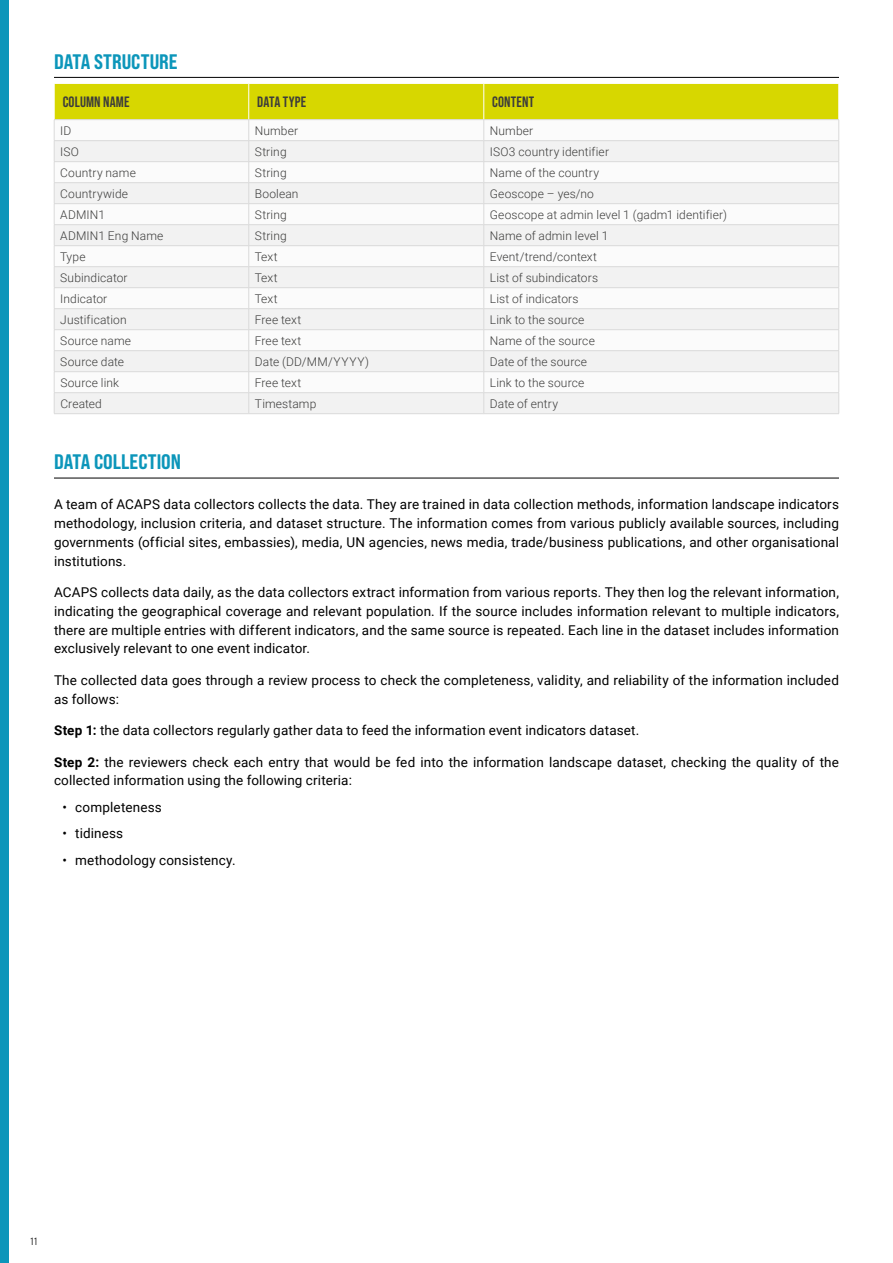
<style>
.page{position:relative;width:893px;height:1263px;background:#fff}
.page>*{position:absolute;margin:0;border:0;box-sizing:border-box;transform-origin:0 0}
.t1{font:21px "Bebas Neue Pro Semi Exp X Bold";color:#0c96ba}
.t2{font:700 15px "Bebas Neue Pro";letter-spacing:.01em;color:#3c3c3b}
.t3{font:13.5px/18.8px "Roboto";letter-spacing:.01em;color:#000;text-align:justify}
.t4{font:300 12px "Roboto";letter-spacing:.01em;color:#3c3c3b}
.t5{font:10.5px "Bebas Neue Pro Middle";color:#000}
.s1{font-weight:700}
</style>
<div class="page">
<div style="left:0;top:0;width:9px;height:1263px;background:#0c96ba"></div>
<hr style="left:54px;top:77px;width:785px;height:1px;background:#000">
<hr style="left:54px;top:478px;width:785px;height:1px;background:#000">
<svg style="left:54px;top:83px;width:785px;height:330px"></svg>
<hr style="left:54px;top:413px;width:195px;height:1px;background:#dadada">
<hr style="left:249px;top:413px;width:235px;height:1px;background:#dadada">
<hr style="left:484px;top:413px;width:355px;height:1px;background:#dadada">
<h1 class="t1" style="left:54px;top:49px;width:125px">DATA STRUCTURE</h1>
<p class="t2" style="left:63px;top:93px;width:68px">COLUMN NAME</p>
<p class="t2" style="left:257px;top:93px;width:50px">DATA TYPE</p>
<p class="t2" style="left:492px;top:93px;width:43px">CONTENT</p>
<p class="t4" style="left:60px;top:122px;width:13px">ID</p>
<p class="t4" style="left:255px;top:122px;width:45px">Number</p>
<p class="t4" style="left:490px;top:122px;width:45px">Number</p>
<p class="t4" style="left:60px;top:143px;width:20px">ISO</p>
<p class="t4" style="left:255px;top:143px;width:33px">String</p>
<p class="t4" style="left:490px;top:143px;width:121px">ISO3 country identifier</p>
<p class="t4" style="left:60px;top:164px;width:77px">Country name</p>
<p class="t4" style="left:255px;top:164px;width:33px">String</p>
<p class="t4" style="left:490px;top:164px;width:111px">Name of the country</p>
<p class="t4" style="left:60px;top:185px;width:69px">Countrywide</p>
<p class="t4" style="left:255px;top:185px;width:45px">Boolean</p>
<p class="t4" style="left:490px;top:185px;width:106px">Geoscope – yes/no</p>
<p class="t4" style="left:60px;top:206px;width:46px">ADMIN1</p>
<p class="t4" style="left:255px;top:206px;width:33px">String</p>
<p class="t4" style="left:490px;top:206px;width:239px">Geoscope at admin level 1 (gadm1 identifier)</p>
<p class="t4" style="left:60px;top:227px;width:105px">ADMIN1 Eng Name</p>
<p class="t4" style="left:255px;top:227px;width:33px">String</p>
<p class="t4" style="left:490px;top:227px;width:120px">Name of admin level 1</p>
<p class="t4" style="left:60px;top:248px;width:27px">Type</p>
<p class="t4" style="left:255px;top:248px;width:24px">Text</p>
<p class="t4" style="left:490px;top:248px;width:109px">Event/trend/context</p>
<p class="t4" style="left:60px;top:269px;width:69px">Subindicator</p>
<p class="t4" style="left:255px;top:269px;width:24px">Text</p>
<p class="t4" style="left:490px;top:269px;width:110px">List of subindicators</p>
<p class="t4" style="left:60px;top:290px;width:49px">Indicator</p>
<p class="t4" style="left:255px;top:290px;width:24px">Text</p>
<p class="t4" style="left:490px;top:290px;width:90px">List of indicators</p>
<p class="t4" style="left:60px;top:311px;width:68px">Justification</p>
<p class="t4" style="left:255px;top:311px;width:48px">Free text</p>
<p class="t4" style="left:490px;top:311px;width:96px">Link to the source</p>
<p class="t4" style="left:60px;top:332px;width:72px">Source name</p>
<p class="t4" style="left:255px;top:332px;width:48px">Free text</p>
<p class="t4" style="left:490px;top:332px;width:106px">Name of the source</p>
<p class="t4" style="left:60px;top:353px;width:65px">Source date</p>
<p class="t4" style="left:255px;top:353px;width:116px">Date (DD/MM/YYYY)</p>
<p class="t4" style="left:490px;top:353px;width:99px">Date of the source</p>
<p class="t4" style="left:60px;top:374px;width:60px">Source link</p>
<p class="t4" style="left:255px;top:374px;width:48px">Free text</p>
<p class="t4" style="left:490px;top:374px;width:96px">Link to the source</p>
<p class="t4" style="left:60px;top:395px;width:43px">Created</p>
<p class="t4" style="left:255px;top:395px;width:63px">Timestamp</p>
<p class="t4" style="left:490px;top:395px;width:70px">Date of entry</p>
<h1 class="t1" style="left:54px;top:449px;width:129px">DATA COLLECTION</h1>
<p class="t3" style="left:54px;top:495px;width:786px">A team of ACAPS data collectors collects the data. They are trained in data collection methods, information landscape indicators methodology, inclusion criteria, and dataset structure. The information comes from various publicly available sources, including governments (official sites, embassies), media, UN agencies, news media, trade/business publications, and other organisational institutions.</p>
<p class="t3" style="left:54px;top:582px;width:786px">ACAPS collects data daily, as the data collectors extract information from various reports. They then log the relevant information, indicating the geographical coverage and relevant population. If the source includes information relevant to multiple indicators, there are multiple entries with different indicators, and the same source is repeated. Each line in the dataset includes information exclusively relevant to one event indicator.</p>
<p class="t3" style="left:54px;top:670px;width:786px">The collected data goes through a review process to check the completeness, validity, and reliability of the information included as follows:</p>
<p class="t3" style="left:54px;top:720px;width:587px"><span class="s1">Step 1:</span> the data collectors regularly gather data to feed the information event indicators dataset.</p>
<p class="t3" style="left:54px;top:752px;width:786px"><span class="s1">Step 2:</span> the reviewers check each entry that would be fed into the information landscape dataset, checking the quality of the collected information using the following criteria:</p>
<p class="t3" style="left:63px;top:797px;width:101px">• completeness</p>
<p class="t3" style="left:63px;top:824px;width:62px">• tidiness</p>
<p class="t3" style="left:63px;top:850px;width:175px">• methodology consistency.</p>
<p class="t5" style="left:31px;top:1235px;width:8px">11</p>
</div>
